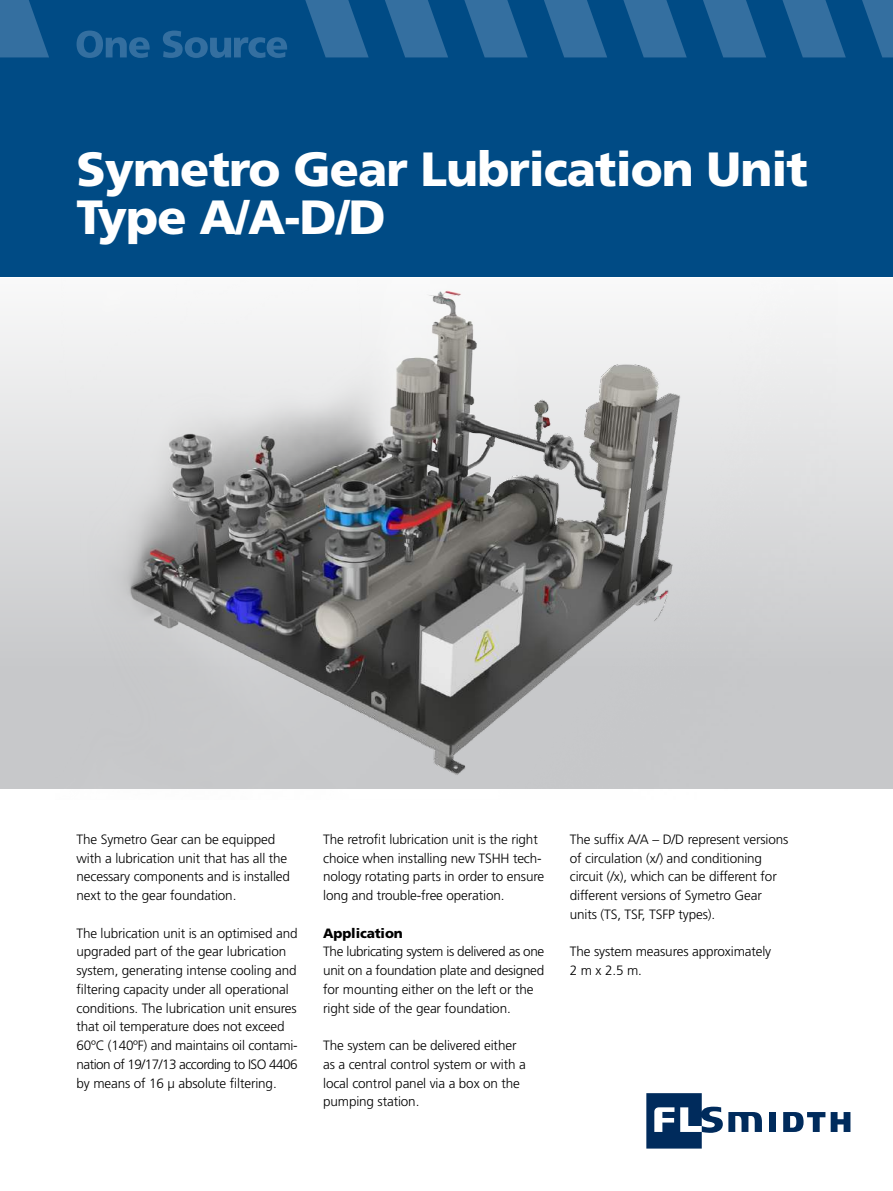
<style>
.page{position:relative;width:893px;height:1191px;background:#fff}
.page>*{position:absolute;margin:0;border:0;box-sizing:border-box;transform-origin:0 0}
.t1{font:900 48px/48px "Frutiger LT Std";letter-spacing:-.02em;color:#fff}
.t2{font:300 13.5px/18.8px "Frutiger LT Std";letter-spacing:-.01em;color:#000}
.t3{font:900 13.5px "Frutiger LT Std";letter-spacing:-.01em;color:#000}
</style>
<div class="page">
<div style="left:0;top:279px;width:893px;height:510px;background:linear-gradient(to bottom,#f6f6f7,#bebfc2)"></div>
<div style="left:0;top:0;width:893px;height:276px;background:#004b85"></div>
<svg style="left:77px;top:31px;width:73px;height:27px"></svg>
<svg style="left:163px;top:31px;width:124px;height:27px"></svg>
<svg style="left:544px;top:0;width:63px;height:57px"></svg>
<svg style="left:385px;top:0;width:63px;height:57px"></svg>
<svg style="left:703px;top:0;width:63px;height:57px"></svg>
<svg style="left:305px;top:0;width:64px;height:57px"></svg>
<svg style="left:0;top:0;width:49px;height:57px"></svg>
<svg style="left:623px;top:0;width:64px;height:57px"></svg>
<svg style="left:464px;top:0;width:64px;height:57px"></svg>
<svg style="left:782px;top:0;width:64px;height:57px"></svg>
<svg style="left:862px;top:0;width:31px;height:57px"></svg>
<div style="left:769px;top:1112px;width:7px;height:20px;background:#002b5c"></div>
<svg style="left:783px;top:1112px;width:42px;height:20px"></svg>
<svg style="left:831px;top:1112px;width:19px;height:20px"></svg>
<svg style="left:646px;top:1093px;width:116px;height:55px"></svg>
<img style="left:56px;top:279px;width:781px;height:510px">
<h1 class="t1" style="left:77px;top:145px;width:733px">Symetro Gear Lubrication Unit<br>Type A/A-D/D</h1>
<p class="t2" style="left:77px;top:830px;width:215px">The Symetro Gear can be equipped with a lubrication unit that has all the necessary components and is installed next to the gear foundation.</p>
<p class="t2" style="left:77px;top:923px;width:223px">The lubrication unit is an optimised and upgraded part of the gear lubrication system, generating intense cooling and filtering capacity under all operational conditions. The lubrication unit ensures that oil temperature does not exceed 60ºC (140ºF) and maintains oil contami&shy;nation of 19/17/13 according to ISO 4406 by means of 16 µ absolute filtering.</p>
<p class="t2" style="left:323px;top:830px;width:223px">The retrofit lubrication unit is the right choice when installing new TSHH tech&shy;nology rotating parts in order to ensure long and trouble-free operation.</p>
<p class="t3" style="left:323px;top:924px;width:81px">Application</p>
<p class="t2" style="left:323px;top:942px;width:223px">The lubricating system is delivered as one unit on a foundation plate and designed for mounting either on the left or the right side of the gear foundation.</p>
<p class="t2" style="left:323px;top:1036px;width:204px">The system can be delivered either as a central control system or with a local control panel via a box on the pumping station.</p>
<p class="t2" style="left:570px;top:830px;width:220px">The suffix A/A – D/D represent versions of circulation (x/) and conditioning circuit (/x), which can be different for different versions of Symetro Gear units (TS, TSF, TSFP types).</p>
<p class="t2" style="left:570px;top:942px;width:203px">The system measures approximately<br>2 m x 2.5 m.</p>
</div>
